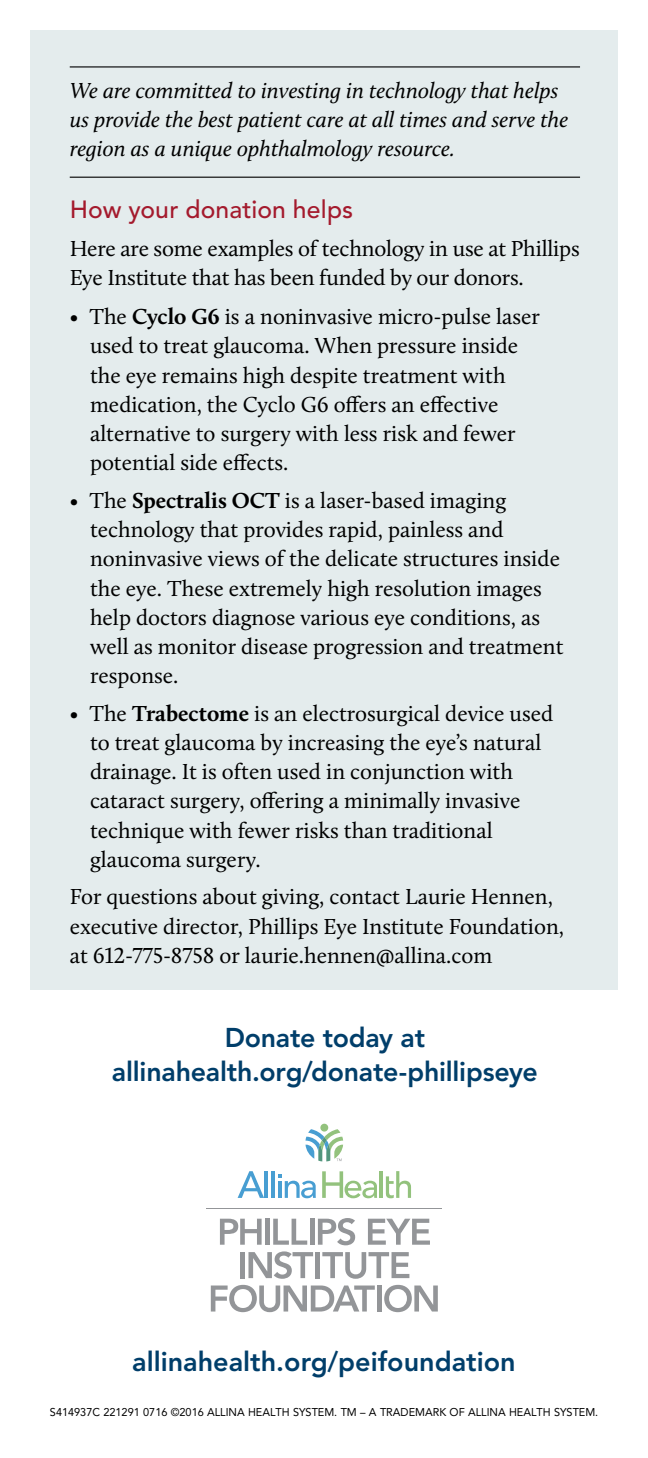
<style>
.page{position:relative;width:648px;height:1458px;background:#fff}
.page>*{position:absolute;margin:0;border:0;box-sizing:border-box;transform-origin:0 0}
.t1{font:800 27px/33.8px "Avenir LT Std";letter-spacing:-.005em;color:#003e6a;text-align:center}
.t2{font:500 24.75px "Avenir LT Std";letter-spacing:.005em;color:#a41a2d}
.t3{font:22.5px/29.2px "Calluna";color:#000}
.t4{font:italic 22.5px/29.2px "Calluna";color:#000}
.t5{font:11.25px "Avenir LT Std";color:#000}
.s1{font-weight:700}
</style>
<div class="page">
<div style="left:30px;top:30px;width:588px;height:960px;background:#e4eced"></div>
<hr style="left:206px;top:1208px;width:236px;height:1px;background:#939598">
<svg style="left:220px;top:1219px;width:42px;height:26px"></svg>
<div style="left:265px;top:1219px;width:5px;height:26px;background:#939598"></div>
<svg style="left:273px;top:1219px;width:34px;height:26px"></svg>
<hr style="left:310px;top:1219px;width:4px;height:26px;background:#939598">
<svg style="left:318px;top:1218px;width:37px;height:27px"></svg>
<svg style="left:368px;top:1219px;width:62px;height:26px"></svg>
<div style="left:240px;top:1252px;width:5px;height:26px;background:#939598"></div>
<svg style="left:248px;top:1251px;width:65px;height:28px"></svg>
<div style="left:315px;top:1252px;width:5px;height:26px;background:#939598"></div>
<svg style="left:322px;top:1252px;width:87px;height:27px"></svg>
<svg style="left:211px;top:1285px;width:164px;height:27px"></svg>
<div style="left:377px;top:1286px;width:5px;height:26px;background:#939598"></div>
<svg style="left:384px;top:1285px;width:54px;height:27px"></svg>
<div style="left:320px;top:1124px;width:8px;height:8px;background:#93c27d;border-radius:50%"></div>
<hr style="left:265px;top:1171px;width:3px;height:27px;background:#489ed2">
<hr style="left:272px;top:1171px;width:3px;height:27px;background:#489ed2">
<hr style="left:380px;top:1171px;width:3px;height:27px;background:#93c27d">
<svg style="left:386px;top:1171px;width:25px;height:27px"></svg>
<svg style="left:278px;top:1175px;width:38px;height:23px"></svg>
<svg style="left:238px;top:1171px;width:26px;height:27px"></svg>
<svg style="left:322px;top:1171px;width:55px;height:27px"></svg>
<svg style="left:305px;top:1129px;width:38px;height:32px"></svg>
<hr style="left:70px;top:66px;width:510px;height:2px;background:#000">
<hr style="left:70px;top:177px;width:510px;height:1px;background:#000">
<p class="t4" style="left:70px;top:75px;width:500px">We are committed to investing in technology that helps us provide the best patient care at all times and serve the region as a unique ophthalmology resource.</p>
<p class="t2" style="left:70px;top:195px;width:285px">How your donation helps</p>
<p class="t3" style="left:70px;top:233px;width:512px">Here are some examples of technology in use at Phillips<br>Eye Institute that has been funded by our donors.</p>
<p class="t3" style="left:90px;top:302px;width:451px;text-indent:-20px">• The <span class="s1">Cyclo G6</span> is a noninvasive micro-pulse laser used to treat glaucoma. When pressure inside the eye remains high despite treatment with medication, the Cyclo G6 offers an effective alternative to surgery with less risk and fewer potential side effects.</p>
<p class="t3" style="left:90px;top:485px;width:475px;text-indent:-20px">• The <span class="s1">Spectralis OCT</span> is a laser-based imaging technology that provides rapid, painless and noninvasive views of the delicate structures inside the eye. These extremely high resolution images help doctors diagnose various eye conditions, as well as monitor disease progression and treatment response.</p>
<p class="t3" style="left:90px;top:698px;width:465px;text-indent:-20px">• The <span class="s1">Trabectome</span> is an electrosurgical device used to treat glaucoma by increasing the eye’s natural drainage. It is often used in conjunction with cataract surgery, offering a minimally invasive technique with fewer risks than traditional glaucoma surgery.</p>
<p class="t3" style="left:70px;top:882px;width:496px">For questions about giving, contact Laurie Hennen, executive director, Phillips Eye Institute Foundation, at 612-775-8758 or laurie.hennen@allina.com</p>
<p class="t1" style="left:112px;top:1021px;width:427px">Donate today at allinahealth.org/donate-phillipseye</p>
<p class="t1" style="left:132px;top:1345px;width:385px">allinahealth.org/peifoundation</p>
<p class="t5" style="left:50px;top:1406px;width:550px">S414937C 221291 0716 ©2016 ALLINA HEALTH SYSTEM. TM – A TRADEMARK OF ALLINA HEALTH SYSTEM.</p>
</div>
